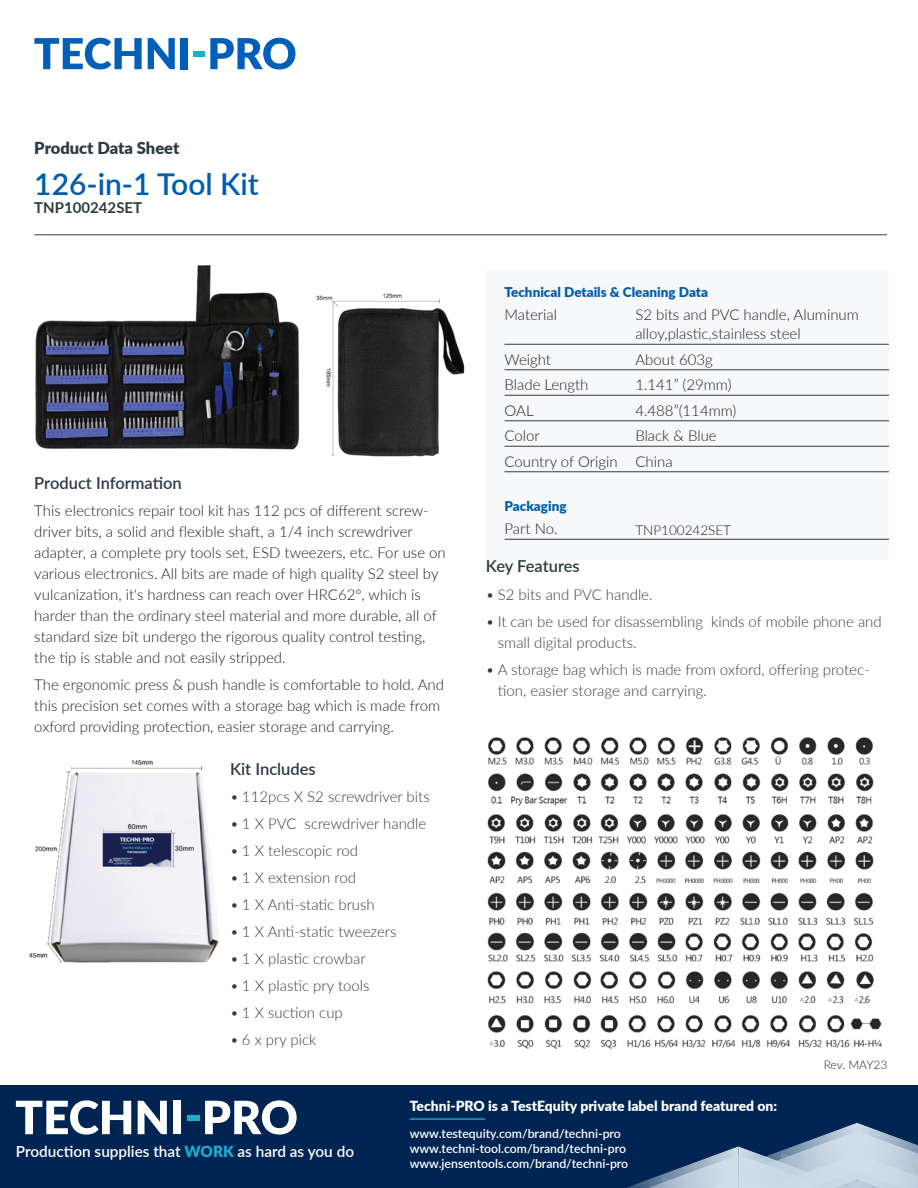
<style>
.page{position:relative;width:918px;height:1188px;background:#fff}
.page>*{position:absolute;margin:0;border:0;box-sizing:border-box;transform-origin:0 0}
.t1{font:600 30px "Lato";color:#015dad}
.t2{font:600 16.5px "Lato";color:#2b3b44}
.t3{font:900 16.5px "Lato";color:#2b3b44}
.t4{font:600 15.3px "Lato";color:#fff}
.t5{font:300 15px/21px "Lato";color:#231f20}
.t6{font:300 15px/21px "Lato";color:#313e48}
.t7{font:700 15px "Lato";color:#2b3b44}
.t8{font:900 13.95px "Lato";color:#fff}
.t9{font:900 13.5px "Lato";color:#015dad}
.t10{font:300 13.5px "Lato";color:#231f20}
.t11{font:600 12.3px/14.7px "Lato";color:#fff}
.t12{font:300 12px "Lato";letter-spacing:-.005em;color:#231f20}
.s1{font-weight:900;color:#19aece}
</style>
<div class="page">
<img style="left:316px;top:293px;width:149px;height:164px">
<svg style="left:34px;top:38px;width:108px;height:32px"></svg>
<svg style="left:148px;top:38px;width:27px;height:31px"></svg>
<div style="left:181px;top:38px;width:7px;height:31px;background:#005fb9"></div>
<div style="left:193px;top:51px;width:12px;height:6px;background:#1bafcf"></div>
<svg style="left:210px;top:38px;width:85px;height:32px"></svg>
<hr style="left:34px;top:235px;width:853px;height:1px;background:#313e48">
<div style="left:0;top:1085px;width:918px;height:103px;background:#002553"></div>
<svg style="left:626px;top:1122px;width:292px;height:66px"></svg>
<hr style="left:410px;top:1118px;width:75px;height:2px;background:#1cb0ca">
<svg style="left:16px;top:1100px;width:115px;height:35px"></svg>
<svg style="left:138px;top:1101px;width:29px;height:33px"></svg>
<div style="left:173px;top:1101px;width:8px;height:33px;background:#fff"></div>
<div style="left:187px;top:1115px;width:12px;height:6px;background:#1baecc"></div>
<svg style="left:205px;top:1100px;width:92px;height:35px"></svg>
<div style="left:486px;top:270px;width:403px;height:290px;background:#f6f8fa"></div>
<hr style="left:505px;top:539px;width:384px;height:1px;background:#313e48">
<hr style="left:505px;top:344px;width:384px;height:1px;background:#313e48">
<hr style="left:505px;top:370px;width:384px;height:1px;background:#313e48">
<hr style="left:505px;top:395px;width:384px;height:1px;background:#313e48">
<hr style="left:505px;top:421px;width:384px;height:1px;background:#313e48">
<hr style="left:505px;top:446px;width:384px;height:1px;background:#313e48">
<hr style="left:505px;top:472px;width:384px;height:1px;background:#313e48">
<img style="left:35px;top:265px;width:265px;height:185px">
<img style="left:29px;top:760px;width:190px;height:203px">
<img style="left:487px;top:737px;width:395px;height:312px">
<p class="t3" style="left:34px;top:136px;width:147px">Product Data Sheet</p>
<h1 class="t1" style="left:34px;top:163px;width:226px">126-in-1 Tool Kit</h1>
<p class="t7" style="left:34px;top:197px;width:109px">TNP100242SET</p>
<p class="t2" style="left:34px;top:471px;width:149px">Product Information</p>
<p class="t5" style="left:34px;top:500px;width:413px">This electronics repair tool kit has 112 pcs of different screw&shy;driver bits, a solid and flexible shaft, a 1/4 inch screwdriver adapter, a complete pry tools set, ESD tweezers, etc. For use on various electronics. All bits are made of high quality S2 steel by vulcanization, it's hardness can reach over HRC62°, which is harder than the ordinary steel material and more durable, all of standard size bit undergo the rigorous quality control testing, the tip is stable and not easily stripped.</p>
<p class="t5" style="left:34px;top:674px;width:411px">The ergonomic press &amp; push handle is comfortable to hold. And this precision set comes with a storage bag which is made from oxford providing protection, easier storage and carrying.</p>
<p class="t2" style="left:230px;top:757px;width:87px">Kit Includes</p>
<p class="t6" style="left:230px;top:786px;width:201px">• 112pcs X S2 screwdriver bits</p>
<p class="t6" style="left:230px;top:813px;width:198px">• 1 X PVC screwdriver handle</p>
<p class="t6" style="left:230px;top:840px;width:130px">• 1 X telescopic rod</p>
<p class="t6" style="left:230px;top:867px;width:127px">• 1 X extension rod</p>
<p class="t6" style="left:230px;top:894px;width:146px">• 1 X Anti-static brush</p>
<p class="t6" style="left:230px;top:921px;width:168px">• 1 X Anti-static tweezers</p>
<p class="t6" style="left:230px;top:948px;width:137px">• 1 X plastic crowbar</p>
<p class="t6" style="left:230px;top:975px;width:141px">• 1 X plastic pry tools</p>
<p class="t6" style="left:230px;top:1002px;width:114px">• 1 X suction cup</p>
<p class="t6" style="left:230px;top:1029px;width:88px">• 6 x pry pick</p>
<p class="t9" style="left:505px;top:282px;width:205px">Technical Details &amp; Cleaning Data</p>
<p class="t5" style="left:635px;top:304px;width:225px;line-height:19.5px">S2 bits and PVC handle, Aluminum alloy,plastic,stainless steel</p>
<p class="t5" style="left:635px;top:346px;width:103px;line-height:25.5px">About 603g<br>1.141” (29mm)<br>4.488”(114mm)<br>Black &amp; Blue<br>China</p>
<p class="t5" style="left:505px;top:303px;width:54px">Material</p>
<p class="t5" style="left:505px;top:346px;width:115px;line-height:25.5px">Weight<br>Blade Length<br>OAL<br>Color<br>Country of Origin</p>
<p class="t9" style="left:505px;top:496px;width:64px">Packaging</p>
<p class="t5" style="left:505px;top:518px;width:55px">Part No.</p>
<p class="t10" style="left:635px;top:521px;width:97px">TNP100242SET</p>
<p class="t2" style="left:486px;top:554px;width:95px">Key Features</p>
<p class="t6" style="left:486px;top:583px;width:168px">• S2 bits and PVC handle.</p>
<p class="t6" style="left:498px;top:610px;width:385px;text-indent:-12px">• It can be used for disassembling kinds of mobile phone and small digital products.</p>
<p class="t6" style="left:498px;top:658px;width:373px;text-indent:-12px">• A storage bag which is made from oxford, offering protec&shy;tion, easier storage and carrying.</p>
<p class="t12" style="left:824px;top:1057px;width:65px">Rev. MAY23</p>
<p class="t4" style="left:16px;top:1140px;width:340px">Production supplies that <span class="s1">WORK</span> as hard as you do</p>
<p class="t8" style="left:410px;top:1095px;width:369px">Techni-PRO is a TestEquity private label brand featured on:</p>
<p class="t11" style="left:410px;top:1126px;width:220px">www.testequity.com/brand/techni-pro www.techni-tool.com/brand/techni-pro www.jensentools.com/brand/techni-pro</p>
</div>
